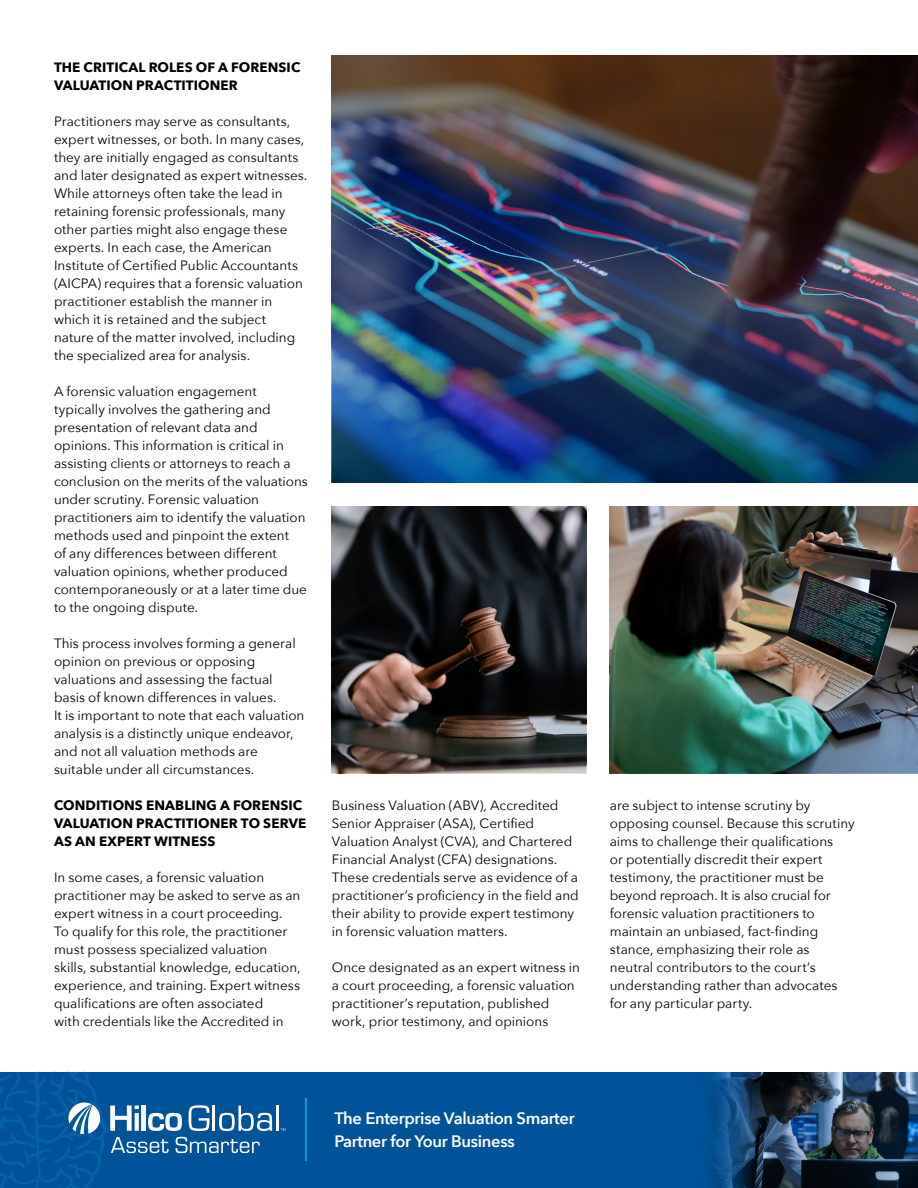
<style>
.page{position:relative;width:918px;height:1188px;background:#fff}
.page>*{position:absolute;margin:0;border:0;box-sizing:border-box;transform-origin:0 0}
.t1{font:600 16.5px/23.4px "Avenir Next";letter-spacing:-.02em;color:#fff}
.t2{font:13.5px/18px "Avenir Next";color:#000}
.t3{font:700 13.5px/18px "Avenir Next";letter-spacing:.005em;color:#000}
</style>
<div class="page">
<div style="left:0;top:1072px;width:918px;height:116px;background:#005398"></div>
<hr style="left:305px;top:1098px;width:2px;height:63px;background:#13b5ea">
<img style="left:711px;top:1072px;width:207px;height:116px">
<hr style="left:277px;top:1106px;width:2px;height:25px;background:#fff">
<svg style="left:0;top:1071px;width:272px;height:117px"></svg>
<img style="left:332px;top:56px;width:586px;height:427px">
<img style="left:610px;top:507px;width:308px;height:266px">
<img style="left:332px;top:507px;width:254px;height:266px">
<p class="t3" style="left:54px;top:58px;width:248px">THE CRITICAL ROLES OF A FORENSIC<br>VALUATION PRACTITIONER</p>
<p class="t2" style="left:54px;top:112px;width:255px">Practitioners may serve as consultants, expert witnesses, or both. In many cases, they are initially engaged as consultants and later designated as expert witnesses.<br>While attorneys often take the lead in retaining forensic professionals, many other parties might also engage these experts. In each case, the American Institute of Certified Public Accountants (AICPA) requires that a forensic valuation practitioner establish the manner in which it is retained and the subject nature of the matter involved, including the specialized area for analysis.</p>
<p class="t2" style="left:54px;top:382px;width:255px">A forensic valuation engagement typically involves the gathering and presentation of relevant data and opinions. This information is critical in assisting clients or attorneys to reach a conclusion on the merits of the valuations under scrutiny. Forensic valuation practitioners aim to identify the valuation methods used and pinpoint the extent<br>of any differences between different valuation opinions, whether produced contemporaneously or at a later time due to the ongoing dispute.</p>
<p class="t2" style="left:54px;top:634px;width:252px">This process involves forming a general opinion on previous or opposing valuations and assessing the factual basis of known differences in values.<br>It is important to note that each valuation analysis is a distinctly unique endeavor, and not all valuation methods are suitable under all circumstances.</p>
<p class="t3" style="left:54px;top:796px;width:254px">CONDITIONS ENABLING A FORENSIC<br>VALUATION PRACTITIONER TO SERVE<br>AS AN EXPERT WITNESS</p>
<p class="t2" style="left:54px;top:868px;width:248px">In some cases, a forensic valuation practitioner may be asked to serve as an expert witness in a court proceeding.<br>To qualify for this role, the practitioner must possess specialized valuation skills, substantial knowledge, education, experience, and training. Expert witness qualifications are often associated<br>with credentials like the Accredited in</p>
<p class="t2" style="left:332px;top:796px;width:248px">Business Valuation (ABV), Accredited Senior Appraiser (ASA), Certified Valuation Analyst (CVA), and Chartered Financial Analyst (CFA) designations.<br>These credentials serve as evidence of a practitioner’s proficiency in the field and their ability to provide expert testimony in forensic valuation matters.</p>
<p class="t2" style="left:332px;top:958px;width:250px">Once designated as an expert witness in a court proceeding, a forensic valuation practitioner’s reputation, published work, prior testimony, and opinions</p>
<p class="t2" style="left:610px;top:796px;width:246px">are subject to intense scrutiny by opposing counsel. Because this scrutiny aims to challenge their qualifications<br>or potentially discredit their expert testimony, the practitioner must be beyond reproach. It is also crucial for forensic valuation practitioners to maintain an unbiased, fact-finding stance, emphasizing their role as neutral contributors to the court’s understanding rather than advocates for any particular party.</p>
<p class="t1" style="left:334px;top:1106px;width:242px">The Enterprise Valuation Smarter<br>Partner for Your Business</p>
</div>
